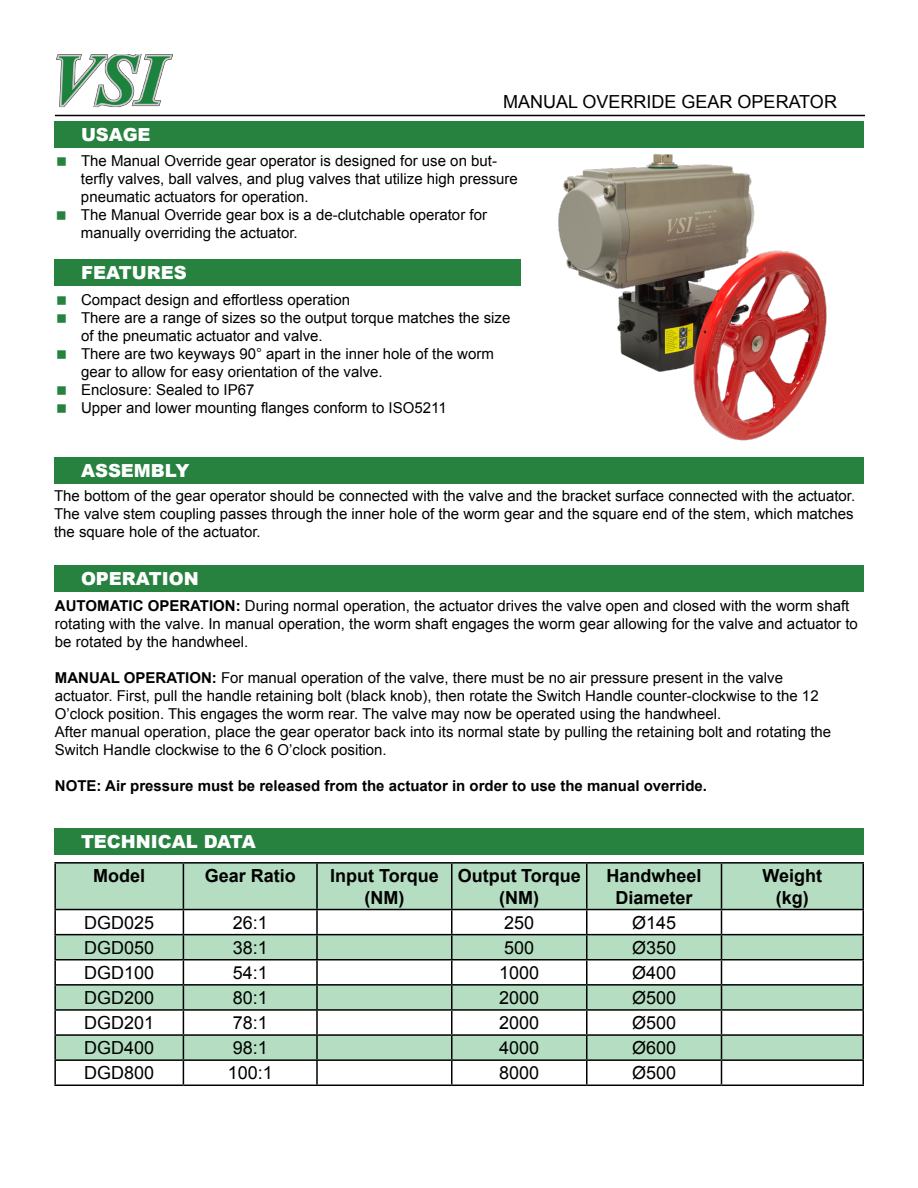
<style>
.page{position:relative;width:918px;height:1188px;background:#fff}
.page>*{position:absolute;margin:0;border:0;box-sizing:border-box;transform-origin:0 0}
.t1{font:18px "Arial";color:#000}
.t2{font:700 18px/21.6px "Arial";color:#000;text-align:center}
.t3{font:900 18px "Arial";color:#fff}
.t4{font:15px/18px "Arial";color:#000}
.t5{font:700 15px "Arial";color:#000}
.s1{font-weight:700}
</style>
<div class="page">
<hr style="left:55px;top:115px;width:810px;height:1px;background:#000">
<img style="left:57px;top:54px;width:116px;height:54px">
<div style="left:54px;top:122px;width:810px;height:26px;background:#278240"></div>
<div style="left:54px;top:259px;width:467px;height:27px;background:#278240"></div>
<div style="left:54px;top:457px;width:810px;height:27px;background:#278240"></div>
<div style="left:54px;top:828px;width:810px;height:27px;background:#278240"></div>
<hr style="left:54px;top:862px;width:129px;height:2px;background:#000">
<hr style="left:54px;top:864px;width:2px;height:45px;background:#000">
<hr style="left:183px;top:862px;width:134px;height:2px;background:#000">
<hr style="left:317px;top:862px;width:135px;height:2px;background:#000">
<hr style="left:452px;top:862px;width:135px;height:2px;background:#000">
<hr style="left:587px;top:862px;width:134px;height:2px;background:#000">
<hr style="left:722px;top:862px;width:142px;height:2px;background:#000">
<hr style="left:862px;top:864px;width:2px;height:45px;background:#000">
<hr style="left:54px;top:909px;width:129px;height:1px;background:#000">
<hr style="left:54px;top:910px;width:2px;height:24px;background:#000">
<hr style="left:722px;top:909px;width:142px;height:1px;background:#000">
<hr style="left:862px;top:910px;width:2px;height:24px;background:#000">
<hr style="left:54px;top:934px;width:129px;height:1px;background:#000">
<hr style="left:54px;top:935px;width:2px;height:24px;background:#000">
<hr style="left:722px;top:934px;width:142px;height:1px;background:#000">
<hr style="left:862px;top:935px;width:2px;height:24px;background:#000">
<hr style="left:54px;top:959px;width:129px;height:1px;background:#000">
<hr style="left:54px;top:960px;width:2px;height:24px;background:#000">
<hr style="left:722px;top:959px;width:142px;height:1px;background:#000">
<hr style="left:862px;top:960px;width:2px;height:24px;background:#000">
<hr style="left:54px;top:984px;width:129px;height:2px;background:#000">
<hr style="left:54px;top:986px;width:2px;height:23px;background:#000">
<hr style="left:722px;top:984px;width:142px;height:2px;background:#000">
<hr style="left:862px;top:986px;width:2px;height:23px;background:#000">
<hr style="left:54px;top:1009px;width:129px;height:2px;background:#000">
<hr style="left:54px;top:1011px;width:2px;height:23px;background:#000">
<hr style="left:722px;top:1009px;width:142px;height:2px;background:#000">
<hr style="left:862px;top:1011px;width:2px;height:23px;background:#000">
<hr style="left:54px;top:1034px;width:129px;height:2px;background:#000">
<hr style="left:54px;top:1036px;width:2px;height:23px;background:#000">
<hr style="left:722px;top:1034px;width:142px;height:2px;background:#000">
<hr style="left:862px;top:1036px;width:2px;height:23px;background:#000">
<hr style="left:54px;top:1059px;width:129px;height:2px;background:#000">
<hr style="left:54px;top:1061px;width:2px;height:24px;background:#000">
<hr style="left:722px;top:1059px;width:142px;height:2px;background:#000">
<svg style="left:55px;top:863px;width:808px;height:222px"></svg>
<hr style="left:862px;top:1061px;width:2px;height:24px;background:#000">
<hr style="left:54px;top:1085px;width:129px;height:1px;background:#000">
<hr style="left:183px;top:1085px;width:134px;height:1px;background:#000">
<hr style="left:317px;top:1085px;width:135px;height:1px;background:#000">
<hr style="left:452px;top:1085px;width:135px;height:1px;background:#000">
<hr style="left:587px;top:1085px;width:134px;height:1px;background:#000">
<hr style="left:722px;top:1085px;width:142px;height:1px;background:#000">
<div style="left:54px;top:565px;width:810px;height:27px;background:#278240"></div>
<img style="left:558px;top:154px;width:269px;height:287px">
<p class="t1" style="left:503px;top:89px;width:335px">MANUAL OVERRIDE GEAR OPERATOR</p>
<p class="t3" style="left:81px;top:122px;width:71px">USAGE</p>
<p class="t4" style="left:81px;top:152px;width:438px">The Manual Override gear operator is designed for use on but&shy;terfly valves, ball valves, and plug valves that utilize high pressure pneumatic actuators for operation.<br>The Manual Override gear box is a de-clutchable operator for manually overriding the actuator.</p>
<p class="t3" style="left:81px;top:259px;width:107px">FEATURES</p>
<p class="t4" style="left:81px;top:291px;width:431px">Compact design and effortless operation<br>There are a range of sizes so the output torque matches the size of the pneumatic actuator and valve.<br>There are two keyways 90° apart in the inner hole of the worm gear to allow for easy orientation of the valve.<br>Enclosure: Sealed to IP67<br>Upper and lower mounting flanges conform to ISO5211</p>
<p class="t3" style="left:81px;top:457px;width:110px">ASSEMBLY</p>
<p class="t4" style="left:54px;top:487px;width:803px;text-align:justify">The bottom of the gear operator should be connected with the valve and the bracket surface connected with the actuator.<br>The valve stem coupling passes through the inner hole of the worm gear and the square end of the stem, which matches the square hole of the actuator.</p>
<p class="t3" style="left:81px;top:565px;width:119px">OPERATION</p>
<p class="t4" style="left:55px;top:597px;width:804px"><span class="s1">AUTOMATIC OPERATION:</span> During normal operation, the actuator drives the valve open and closed with the worm shaft rotating with the valve. In manual operation, the worm shaft engages the worm gear allowing for the valve and actuator to be rotated by the handwheel.</p>
<p class="t4" style="left:55px;top:669px;width:778px"><span class="s1">MANUAL OPERATION:</span> For manual operation of the valve, there must be no air pressure present in the valve actuator. First, pull the handle retaining bolt (black knob), then rotate the Switch Handle counter-clockwise to the 12<br>O’clock position. This engages the worm rear. The valve may now be operated using the handwheel.<br>After manual operation, place the gear operator back into its normal state by pulling the retaining bolt and rotating the Switch Handle clockwise to the 6 O’clock position.</p>
<p class="t5" style="left:55px;top:776px;width:654px">NOTE: Air pressure must be released from the actuator in order to use the manual override.</p>
<p class="t3" style="left:81px;top:828px;width:176px">TECHNICAL DATA</p>
<p class="t2" style="left:93px;top:865px;width:54px">Model</p>
<p class="t2" style="left:205px;top:865px;width:93px">Gear Ratio</p>
<p class="t2" style="left:330px;top:865px;width:110px">Input Torque (NM)</p>
<p class="t2" style="left:458px;top:865px;width:125px">Output Torque (NM)</p>
<p class="t2" style="left:607px;top:865px;width:97px">Handwheel<br>Diameter</p>
<p class="t2" style="left:763px;top:865px;width:61px">Weight (kg)</p>
<p class="t1" style="left:84px;top:911px;width:72px">DGD025</p>
<p class="t1" style="left:233px;top:911px;width:37px">26:1</p>
<p class="t1" style="left:504px;top:911px;width:32px">250</p>
<p class="t1" style="left:632px;top:911px;width:46px">Ø145</p>
<p class="t1" style="left:84px;top:936px;width:72px">DGD050</p>
<p class="t1" style="left:233px;top:936px;width:37px">38:1</p>
<p class="t1" style="left:504px;top:936px;width:32px">500</p>
<p class="t1" style="left:632px;top:936px;width:46px">Ø350</p>
<p class="t1" style="left:84px;top:961px;width:72px">DGD100</p>
<p class="t1" style="left:233px;top:961px;width:37px">54:1</p>
<p class="t1" style="left:499px;top:961px;width:42px">1000</p>
<p class="t1" style="left:632px;top:961px;width:46px">Ø400</p>
<p class="t1" style="left:84px;top:986px;width:72px">DGD200</p>
<p class="t1" style="left:233px;top:986px;width:37px">80:1</p>
<p class="t1" style="left:499px;top:986px;width:42px">2000</p>
<p class="t1" style="left:632px;top:986px;width:46px">Ø500</p>
<p class="t1" style="left:84px;top:1011px;width:72px">DGD201</p>
<p class="t1" style="left:233px;top:1011px;width:37px">78:1</p>
<p class="t1" style="left:499px;top:1011px;width:42px">2000</p>
<p class="t1" style="left:632px;top:1011px;width:46px">Ø500</p>
<p class="t1" style="left:84px;top:1036px;width:72px">DGD400</p>
<p class="t1" style="left:233px;top:1036px;width:37px">98:1</p>
<p class="t1" style="left:499px;top:1036px;width:42px">4000</p>
<p class="t1" style="left:632px;top:1036px;width:46px">Ø600</p>
<p class="t1" style="left:84px;top:1061px;width:72px">DGD800</p>
<p class="t1" style="left:228px;top:1061px;width:47px">100:1</p>
<p class="t1" style="left:499px;top:1061px;width:42px">8000</p>
<p class="t1" style="left:632px;top:1061px;width:46px">Ø500</p>
</div>
